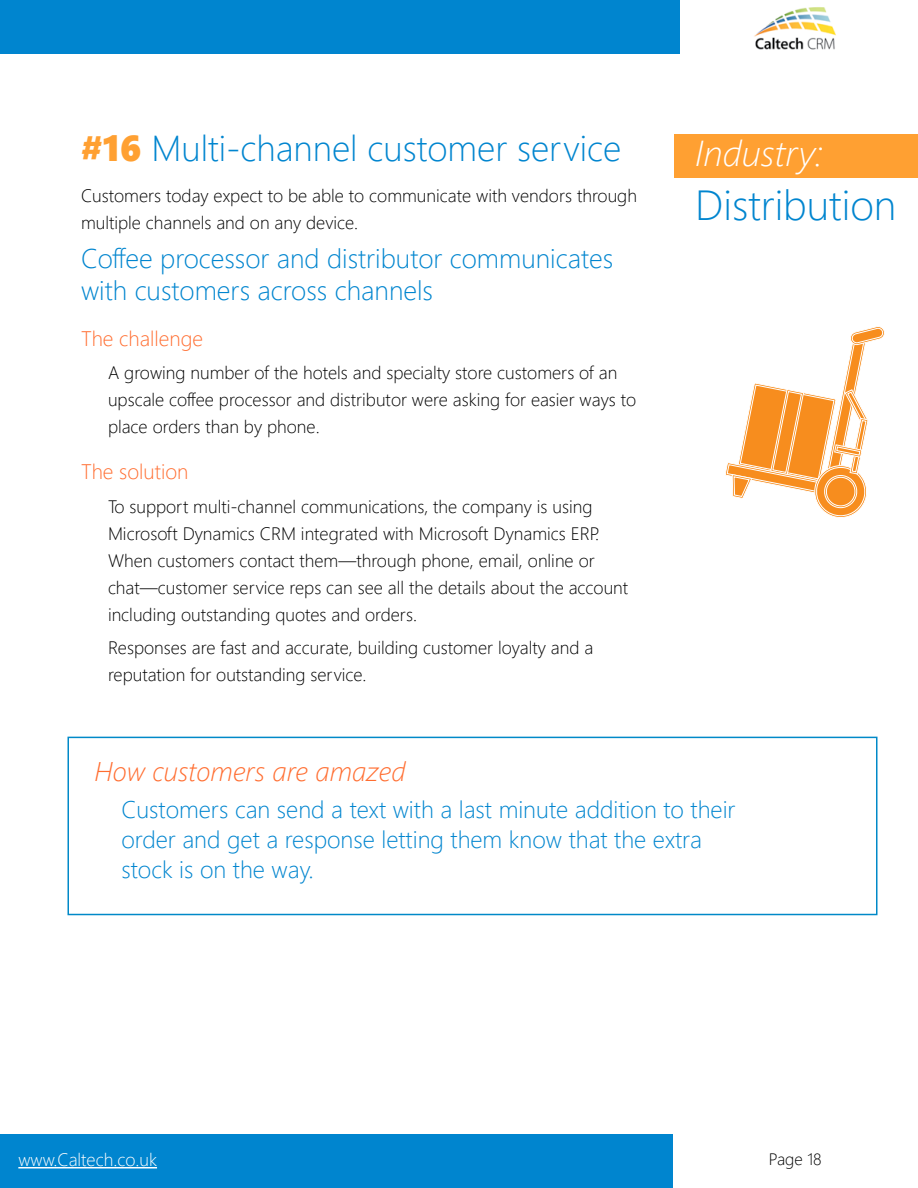
<style>
.page{position:relative;width:918px;height:1188px;background:#fff}
.page>*{position:absolute;margin:0;border:0;box-sizing:border-box;transform-origin:0 0}
.t1{font:300 42px "Segoe UI";color:#0085cf}
.t2{font:300 36px "Segoe UI";color:#0085cf}
.t3{font:italic 300 36px "Segoe UI";color:#fff}
.t4{font:300 27px/32.4px "Segoe UI";color:#0085cf}
.t5{font:italic 300 27px "Segoe UI";color:#ff6d30}
.t6{font:300 24px/30px "Segoe UI";color:#0085cf}
.t7{font:300 21px "Segoe UI";color:#ff6d30}
.t8{font:300 18px/27px "Segoe UI";color:#000}
.t9{font:300 18px "Segoe UI";color:#fff}
.t10{font:300 16.5px "Segoe UI";color:#000}
.s1{font-family:"Segoe UI Black";font-weight:400;color:#ffa032}
</style>
<div class="page">
<div style="left:0;top:1134px;width:673px;height:54px;background:#0085cf"></div>
<div style="left:0;top:0;width:679px;height:54px;background:#0085cf"></div>
<hr style="left:18px;top:1167px;width:139px;height:1px;background:#fff">
<div style="left:675px;top:134px;width:243px;height:43px;background:#ffa032"></div>
<img style="left:754px;top:7px;width:82px;height:42px">
<svg style="left:725px;top:326px;width:160px;height:192px"></svg>
<div style="left:68px;top:737px;width:810px;height:178px;border:2px solid #0089c8"></div>
<h2 class="t2" style="left:81px;top:119px;width:542px"><span class="s1">#16</span> Multi-channel customer service</h2>
<h2 class="t3" style="left:695px;top:128px;width:129px">Industry:</h2>
<p class="t8" style="left:81px;top:181px;width:558px">Customers today expect to be able to communicate with vendors through multiple channels and on any device.</p>
<h3 class="t4" style="left:81px;top:241px;width:534px">Coffee processor and distributor communicates with customers across channels</h3>
<p class="t7" style="left:81px;top:321px;width:124px">The challenge</p>
<p class="t8" style="left:108px;top:359px;width:530px">A growing number of the hotels and specialty store customers of an upscale coffee processor and distributor were asking for easier ways to place orders than by phone.</p>
<p class="t7" style="left:81px;top:455px;width:109px">The solution</p>
<p class="t8" style="left:108px;top:492px;width:522px">To support multi-channel communications, the company is using Microsoft Dynamics CRM integrated with Microsoft Dynamics ERP.<br>When customers contact them—through phone, email, online or chat—customer service reps can see all the details about the account including outstanding quotes and orders.</p>
<p class="t8" style="left:108px;top:634px;width:487px">Responses are fast and accurate, building customer loyalty and a reputation for outstanding service.</p>
<h1 class="t1" style="left:695px;top:171px;width:203px">Distribution</h1>
<h3 class="t5" style="left:94px;top:753px;width:313px">How customers are amazed</h3>
<h3 class="t6" style="left:122px;top:793px;width:616px">Customers can send a text with a last minute addition to their order and get a response letting them know that the extra stock is on the way.</h3>
<p class="t9" style="left:18px;top:1145px;width:140px">www.Caltech.co.uk</p>
<p class="t10" style="left:769px;top:1146px;width:54px">Page 18</p>
</div>
